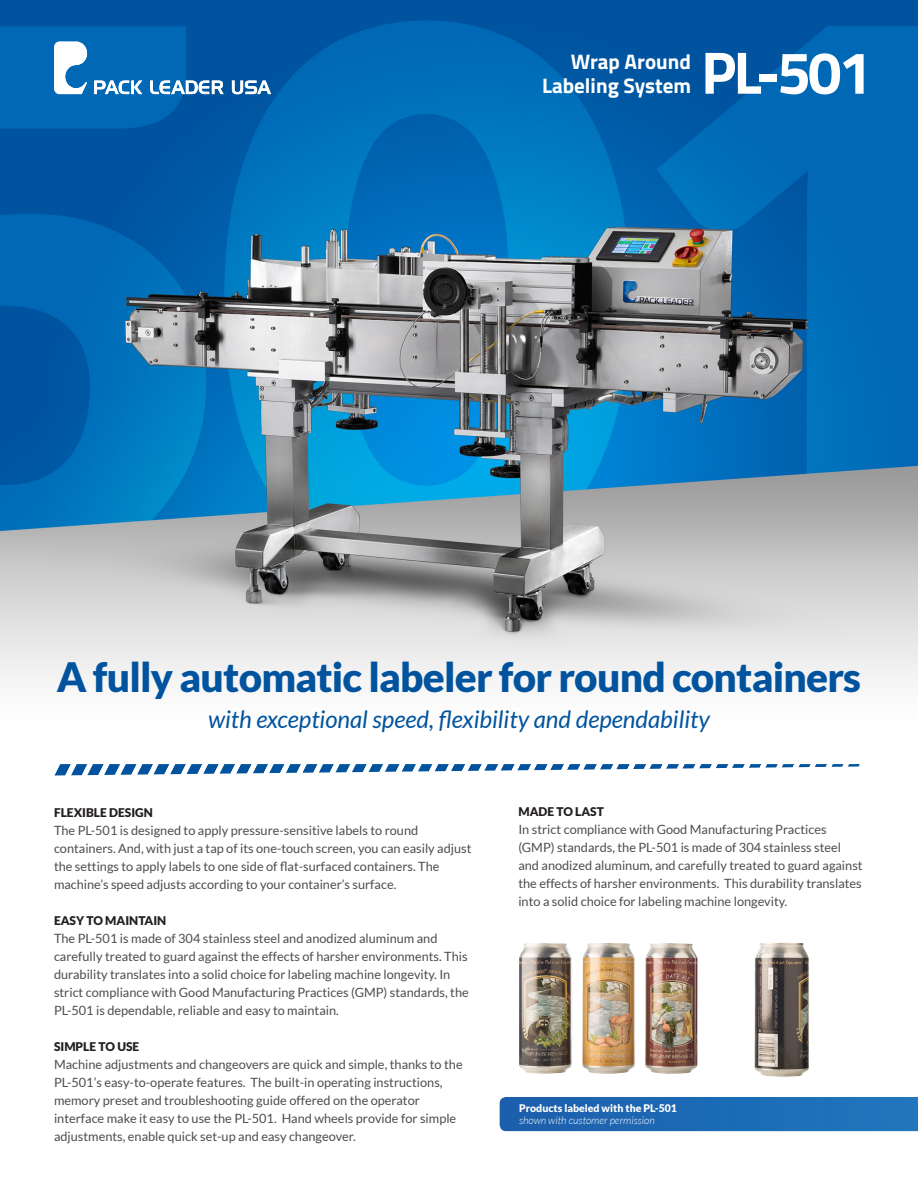
<style>
.page{position:relative;width:918px;height:1188px;background:#fff}
.page>*{position:absolute;margin:0;border:0;box-sizing:border-box;transform-origin:0 0}
.t1{font:700 60px "Titillium Web";color:#fff}
.t2{font:900 40.5px "Lato";letter-spacing:-.02em;color:#01539e}
.t3{font:italic 24px "Lato";color:#01539e}
.t4{font:700 21px/24px "Titillium Web";color:#fff;text-align:right}
.Specification_paragr{font:12.75px/18px "Lato";color:#4b4c4d}
.t5{font:900 12px "Lato";color:#231f20}
.Specification_paragr-2{font:900 10.5px "Lato";color:#fff}
.Specification_paragr-3{font:italic 300 10.5px "Lato";color:#fff}
</style>
<div class="page">
<img style="left:0;top:0;width:918px;height:1132px">
<svg style="left:500px;top:1097px;width:418px;height:34px;background:#1d6ab4"></svg>
<svg style="left:94px;top:81px;width:48px;height:13px"></svg>
<svg style="left:150px;top:81px;width:74px;height:13px"></svg>
<svg style="left:232px;top:81px;width:39px;height:13px"></svg>
<svg style="left:54px;top:42px;width:33px;height:52px"></svg>
<svg style="left:54px;top:764px;width:810px;height:12px"></svg>
<img style="left:517px;top:941px;width:293px;height:137px">
<p class="t4" style="left:542px;top:49px;width:150px">Wrap Around<br>Labeling System</p>
<p class="t1" style="left:701px;top:27px;width:173px">PL-501</p>
<p class="t2" style="left:57px;top:654px;width:806px">A fully automatic labeler for round containers</p>
<p class="t3" style="left:208px;top:706px;width:503px">with exceptional speed, flexibility and dependability</p>
<p class="t5" style="left:54px;top:805px;width:100px">FLEXIBLE DESIGN</p>
<p class="Specification_paragr" style="left:54px;top:821px;width:419px">The PL-501 is designed to apply pressure-sensitive labels to round containers. And, with just a tap of its one-touch screen, you can easily adjust the settings to apply labels to one side of flat-surfaced containers. The machine’s speed adjusts according to your container’s surface.</p>
<p class="t5" style="left:54px;top:913px;width:114px">EASY TO MAINTAIN</p>
<p class="Specification_paragr" style="left:54px;top:929px;width:416px">The PL-501 is made of 304 stainless steel and anodized aluminum and carefully treated to guard against the effects of harsher environments. This durability translates into a solid choice for labeling machine longevity. In strict compliance with Good Manufacturing Practices (GMP) standards, the PL-501 is dependable, reliable and easy to maintain.</p>
<p class="t5" style="left:54px;top:1039px;width:87px">SIMPLE TO USE</p>
<p class="Specification_paragr" style="left:54px;top:1055px;width:410px">Machine adjustments and changeovers are quick and simple, thanks to the PL-501’s easy-to-operate features. The built-in operating instructions, memory preset and troubleshooting guide offered on the operator interface make it easy to use the PL-501. Hand wheels provide for simple adjustments, enable quick set-up and easy changeover.</p>
<p class="t5" style="left:518px;top:805px;width:87px">MADE TO LAST</p>
<p class="Specification_paragr" style="left:518px;top:821px;width:346px">In strict compliance with Good Manufacturing Practices (GMP) standards, the PL-501 is made of 304 stainless steel and anodized aluminum, and carefully treated to guard against the effects of harsher environments. This durability translates into a solid choice for labeling machine longevity.</p>
<p class="Specification_paragr-2" style="left:519px;top:1102px;width:159px">Products labeled with the PL-501</p>
<p class="Specification_paragr-3" style="left:519px;top:1114px;width:137px">shown with customer permission</p>
</div>
